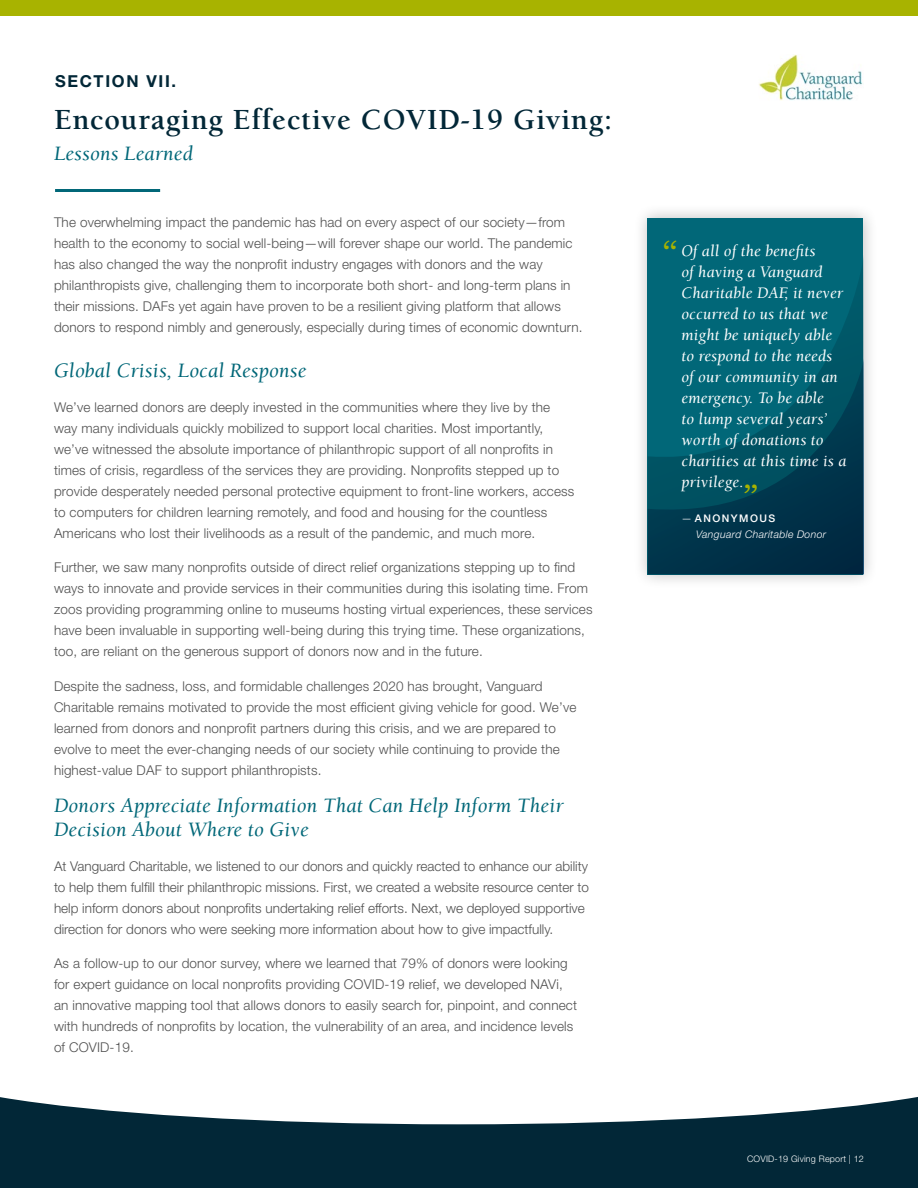
<style>
.page{position:relative;width:918px;height:1188px;background:#fff}
.page>*{position:absolute;margin:0;border:0;box-sizing:border-box;transform-origin:0 0}
.t1{font:italic 700 36px "Berkeley Std";color:#a8b300}
.t2{font:700 30px "Berkeley Std";letter-spacing:.03em;color:#022737}
.t3{font:italic 21px/24px "Berkeley Std";letter-spacing:.01em;color:#016778}
.t4{font:italic 16.5px/21px "Berkeley Std";letter-spacing:.01em;color:#fff}
.t5{font:700 16.5px "Helvetica Neue LT Std";letter-spacing:.1em;color:#022737}
.t6{font:300 13.5px/21px "Helvetica Neue LT Std";letter-spacing:.01em;color:#505050}
.t7{font:italic 300 10.5px/16.5px "Helvetica Neue LT Std";letter-spacing:.03em;color:#fff}
.t8{font:300 9px "Helvetica Neue LT Std";letter-spacing:.02em;color:#fff}
.s1{font-style:normal}
.s2{font-weight:500;font-style:normal}
</style>
<div class="page">
<div style="left:633px;top:203px;width:245px;height:386px;background:#000;opacity:.25"></div>
<div style="left:648px;top:218px;width:215px;height:356px;background:#016778"></div>
<svg style="left:828px;top:254px;width:36px;height:104px"></svg>
<svg style="left:648px;top:358px;width:216px;height:216px"></svg>
<img style="left:759px;top:54px;width:104px;height:47px">
<div style="left:0;top:0;width:918px;height:15px;background:#a8b300"></div>
<hr style="left:55px;top:189px;width:105px;height:3px;background:#016778">
<svg style="left:0;top:1097px;width:918px;height:91px;fill:#022737"></svg>
<p class="t5" style="left:55px;top:71px;width:123px">SECTION VII.</p>
<h2 class="t2" style="left:54px;top:103px;width:560px">Encouraging Effective COVID-19 Giving:</h2>
<h3 class="t3" style="left:54px;top:142px;width:140px">Lessons Learned</h3>
<p class="t6" style="left:54px;top:212px;width:530px">The overwhelming impact the pandemic has had on every aspect of our society—from health to the economy to social well-being—will forever shape our world. The pandemic has also changed the way the nonprofit industry engages with donors and the way philanthropists give, challenging them to incorporate both short- and long-term plans in their missions. DAFs yet again have proven to be a resilient giving platform that allows donors to respond nimbly and generously, especially during times of economic downturn.</p>
<h3 class="t3" style="left:54px;top:359px;width:254px">Global Crisis, Local Response</h3>
<p class="t6" style="left:54px;top:396px;width:522px">We’ve learned donors are deeply invested in the communities where they live by the way many individuals quickly mobilized to support local charities. Most importantly, we’ve witnessed the absolute importance of philanthropic support of all nonprofits in times of crisis, regardless of the services they are providing. Nonprofits stepped up to provide desperately needed personal protective equipment to front-line workers, access to computers for children learning remotely, and food and housing for the countless Americans who lost their livelihoods as a result of the pandemic, and much more.</p>
<p class="t6" style="left:54px;top:557px;width:540px">Further, we saw many nonprofits outside of direct relief organizations stepping up to find ways to innovate and provide services in their communities during this isolating time. From zoos providing programming online to museums hosting virtual experiences, these services have been invaluable in supporting well-being during this trying time. These organizations, too, are reliant on the generous support of donors now and in the future.</p>
<p class="t6" style="left:54px;top:675px;width:524px">Despite the sadness, loss, and formidable challenges 2020 has brought, Vanguard Charitable remains motivated to provide the most efficient giving vehicle for good. We’ve learned from donors and nonprofit partners during this crisis, and we are prepared to evolve to meet the ever-changing needs of our society while continuing to provide the highest-value DAF to support philanthropists.</p>
<h3 class="t3" style="left:54px;top:794px;width:511px">Donors Appreciate Information That Can Help Inform Their<br>Decision About Where to Give</h3>
<p class="t6" style="left:54px;top:855px;width:536px">At Vanguard Charitable, we listened to our donors and quickly reacted to enhance our ability to help them fulfill their philanthropic missions. First, we created a website resource center to help inform donors about nonprofits undertaking relief efforts. Next, we deployed supportive direction for donors who were seeking more information about how to give impactfully.</p>
<p class="t6" style="left:54px;top:953px;width:525px">As a follow-up to our donor survey, where we learned that 79% of donors were looking for expert guidance on local nonprofits providing COVID-19 relief, we developed NAVi, an innovative mapping tool that allows donors to easily search for, pinpoint, and connect with hundreds of nonprofits by location, the vulnerability of an area, and incidence levels of COVID-19.</p>
<h1 class="t1" style="left:662px;top:233px;width:17px">“</h1>
<p class="t4" style="left:681px;top:241px;width:166px">Of all of the benefits<br>of having a Vanguard<br>Charitable DAF, it never occurred to us that we might be uniquely able to respond to the needs of our community in an emergency. To be able<br>to lump several years’ worth of donations to charities at this time is a privilege.</p>
<p class="t7" style="left:696px;top:509px;width:132px;text-indent:-15px"><span class="s1">—</span> <span class="s2">ANONYMOUS<br></span>Vanguard Charitable Donor</p>
<h1 class="t1" style="left:742px;top:478px;width:17px">”</h1>
<p class="t8" style="left:747px;top:1153px;width:118px">COVID-19 Giving Report | 12</p>
</div>
